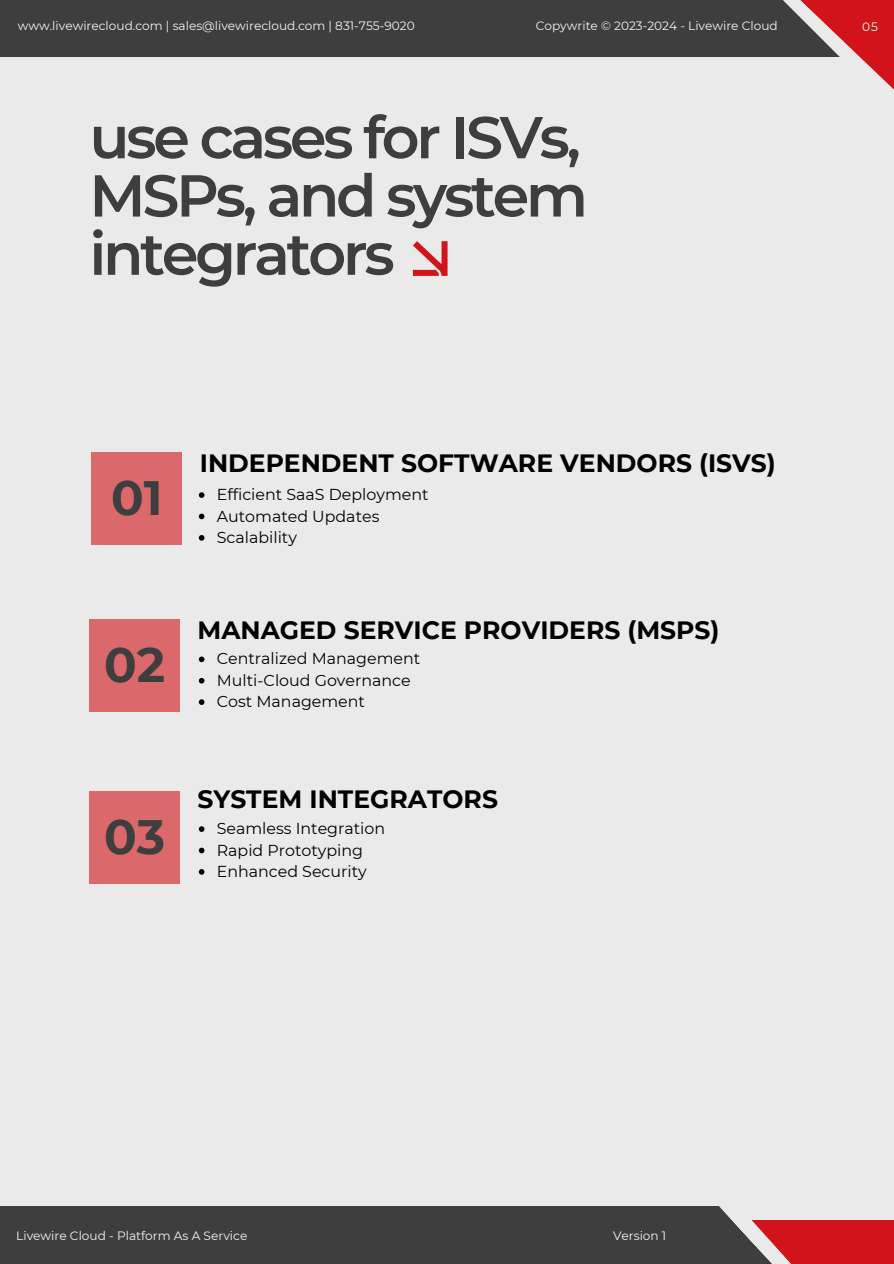
<style>
.page{position:relative;width:894px;height:1264px;background:#fff}
.page>*{position:absolute;margin:0;border:0;box-sizing:border-box;transform-origin:0 0}
.t1{font:600 58.95px/58.2px "Montserrat";letter-spacing:-.055em;color:#3e3e3e}
.t2{font:700 48.15px "Montserrat";color:#3e3e3e}
.t3{font:700 25.05px "Montserrat";color:#000}
.t4{font:15.9px "Montserrat";color:#000}
.t5{font:12.15px "Montserrat";color:#f5f5f5}
.t6{font:12.15px "Montserrat";color:#fff}
</style>
<div class="page">
<div style="left:0;top:0;width:893px;height:1263px;background:#eaeaea"></div>
<svg style="left:413px;top:241px;width:34px;height:35px"></svg>
<div style="left:0;top:0;width:840px;height:57px;background:#3e3e3e"></div>
<svg style="left:783px;top:0;width:110px;height:89px"></svg>
<div style="left:0;top:1206px;width:767px;height:57px;background:#3e3e3e"></div>
<div style="left:749px;top:1219px;width:144px;height:44px;background:#d21319"></div>
<svg style="left:719px;top:1206px;width:111px;height:57px"></svg>
<div style="left:92px;top:452px;width:90px;height:93px;background:#db696c"></div>
<div style="left:89px;top:791px;width:91px;height:92px;background:#db696c"></div>
<div style="left:89px;top:619px;width:91px;height:93px;background:#db696c"></div>
<svg style="left:199px;top:492px;width:5px;height:6px"></svg>
<svg style="left:199px;top:513px;width:5px;height:6px"></svg>
<svg style="left:199px;top:535px;width:5px;height:5px"></svg>
<svg style="left:199px;top:656px;width:5px;height:6px"></svg>
<svg style="left:199px;top:678px;width:5px;height:5px"></svg>
<svg style="left:199px;top:699px;width:5px;height:6px"></svg>
<svg style="left:199px;top:826px;width:5px;height:6px"></svg>
<svg style="left:199px;top:847px;width:5px;height:6px"></svg>
<svg style="left:199px;top:869px;width:5px;height:5px"></svg>
<p class="t5" style="left:18px;top:19px;width:398px">www.livewirecloud.com | sales@livewirecloud.com | 831-755-9020</p>
<p class="t5" style="left:535px;top:19px;width:243px">Copywrite © 2023-2024 - Livewire Cloud</p>
<p class="t1" style="left:89px;top:108px;width:500px">use cases for ISVs,<br>MSPs, and system integrators</p>
<p class="t2" style="left:111px;top:468px;width:53px">01</p>
<p class="t2" style="left:104px;top:635px;width:63px">02</p>
<p class="t2" style="left:104px;top:807px;width:63px">03</p>
<h2 class="t3" style="left:200px;top:448px;width:577px">INDEPENDENT SOFTWARE VENDORS (ISVS)</h2>
<p class="t4" style="left:217px;top:484px;width:213px">Efficient SaaS Deployment</p>
<p class="t4" style="left:217px;top:506px;width:164px">Automated Updates</p>
<p class="t4" style="left:217px;top:527px;width:82px">Scalability</p>
<p class="t3" style="left:197px;top:615px;width:523px">MANAGED SERVICE PROVIDERS (MSPS)</p>
<p class="t4" style="left:217px;top:649px;width:205px">Centralized Management</p>
<h2 class="t4" style="left:217px;top:670px;width:195px">Multi-Cloud Governance</h2>
<p class="t4" style="left:217px;top:691px;width:150px">Cost Management</p>
<h2 class="t3" style="left:197px;top:783px;width:302px">SYSTEM INTEGRATORS</h2>
<p class="t4" style="left:217px;top:818px;width:170px">Seamless Integration</p>
<p class="t4" style="left:217px;top:840px;width:148px">Rapid Prototyping</p>
<p class="t4" style="left:217px;top:861px;width:151px">Enhanced Security</p>
<p class="t6" style="left:862px;top:19px;width:17px">05</p>
<h1 class="t5" style="left:16px;top:1228px;width:232px">Livewire Cloud - Platform As A Service</h1>
<p class="t5" style="left:613px;top:1228px;width:55px">Version 1</p>
</div>
